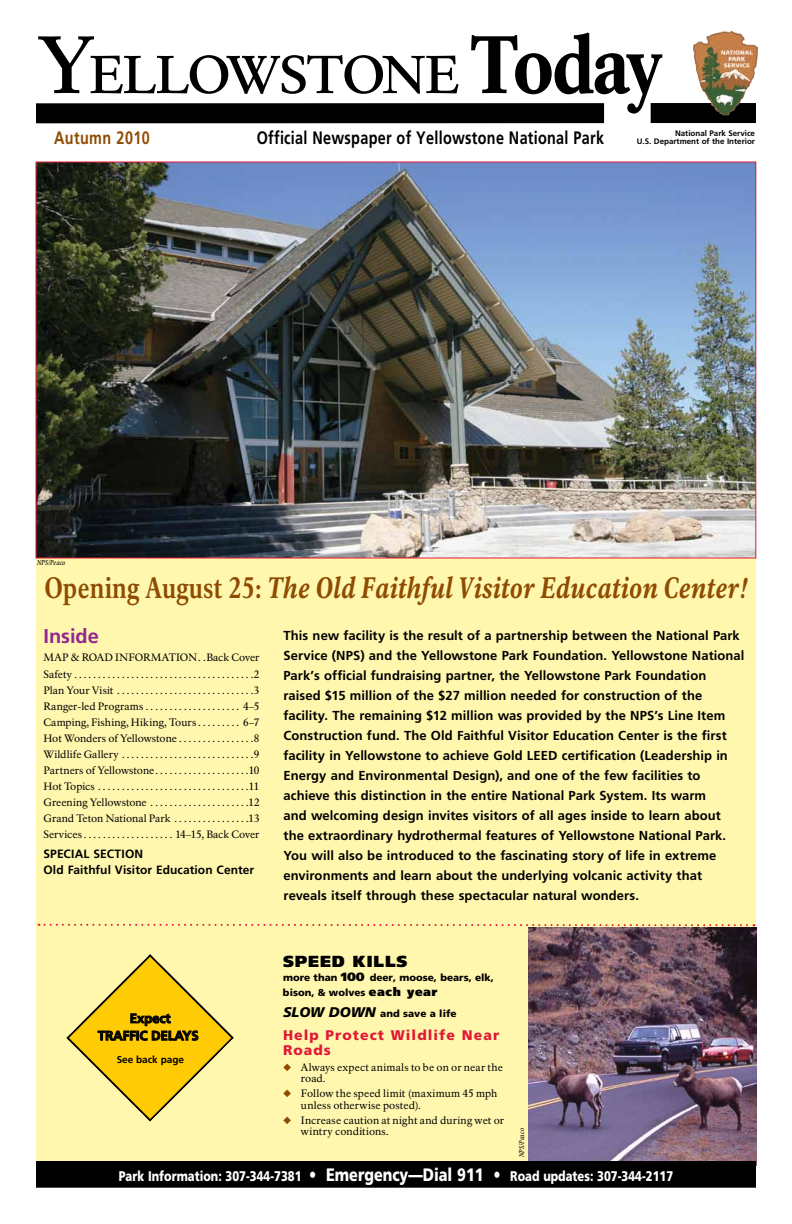
<style>
.page{position:relative;width:792px;height:1224px;background:#fff}
.page>*{position:absolute;margin:0;border:0;box-sizing:border-box;transform-origin:0 0}
.t1{font:500 52.5px "NPS Rawlinson OT";letter-spacing:-.03em;color:#000}
.t2{font:italic 800 29px "NPS Rawlinson OT Cond";color:#8f4b02;scale:.93 1}
.t3{font:700 20px "Frutiger LT Std";color:#92278f}
.t4{font:700 18px "Frutiger LT Std";letter-spacing:.02em;color:#000;scale:.8 1}
.t5{font:700 18px "Frutiger LT Std";letter-spacing:.03em;color:#8f4b02;scale:.8 1}
.t6{font:900 16px "Frutiger LT Std";letter-spacing:.05em;color:#000}
.t7{font:900 14px "Frutiger LT Std";color:#fff;scale:.8 1}
.t8{font:900 14px/15px "Frutiger LT Std";letter-spacing:.075em;color:#e11837}
.t9{font:700 13.1px/17.3px "Frutiger LT Std";color:#000;text-align:center}
.t10{font:700 13px/20px "Frutiger LT Std";letter-spacing:.005em;color:#000}
.t11{font:700 12px/15.5px "Frutiger LT Std";letter-spacing:.005em;color:#000}
.t12{font:10.5px/16px "NPS Rawlinson OT";letter-spacing:.005em;color:#000}
.t13{font:900 10px/14.4px "Frutiger LT Std";color:#000}
.t14{font:700 10px "Frutiger LT Std";color:#000}
.t15{font:700 8px/8px "Frutiger LT Std";color:#000;text-align:right}
.t16{font:italic 7px "NPS Rawlinson OT Cond";color:#000}
.s1{font-size:80px}
.s2{font-family:"NPS Rawlinson OT Cond";font-weight:800;font-size:80px}
.s3{font-weight:700;font-style:normal}
.s4{font-size:12px}
.s5{font-style:italic;font-size:14px}
.s6{color:#8f4b02}
.s7{font-size:18px}
</style>
<div class="page">
<div style="left:36px;top:103px;width:568px;height:20px;background:#000"></div>
<div style="left:651px;top:103px;width:105px;height:20px;background:#000"></div>
<img style="left:693px;top:31px;width:65px;height:84px">
<div style="left:36px;top:558px;width:720px;height:603px;background:#fff7ae"></div>
<svg style="left:39px;top:923px;width:715px;height:4px"></svg>
<svg style="left:66px;top:954px;width:168px;height:168px"></svg>
<img style="left:528px;top:927px;width:228px;height:234px">
<div style="left:37px;top:1162px;width:718px;height:25px;background:#000"></div>
<div style="left:36px;top:1161px;width:720px;height:27px;border:2px solid #000"></div>
<img style="left:38px;top:164px;width:716px;height:392px">
<h1 class="t1" style="left:37px;top:43px;width:628px"><span class="s1">Y</span>ELLOWSTONE <span class="s2">Today</span></h1>
<h3 class="t5" style="left:54px;top:127px;width:121px">Autumn 2010</h3>
<h3 class="t4" style="left:257px;top:127px;width:436px">Official Newspaper of Yellowstone National Park</h3>
<p class="t15" style="left:637px;top:129px;width:120px">National Park Service<br>U.S. Department of the Interior</p>
<p class="t16" style="left:37px;top:559px;width:30px">NPS/Peaco</p>
<h2 class="t2" style="left:44px;top:571px;width:758px"><span class="s3">Opening August 25:</span> The Old Faithful Visitor Education Center!</h2>
<h3 class="t3" style="left:44px;top:624px;width:57px">Inside</h3>
<p class="t12" style="left:44px;top:649px;width:218px;line-height:17.4px">MAP &amp; ROAD INFORMATION . Back Cover<br>Safety ......................................2</p>
<p class="t12" style="left:44px;top:683px;width:218px;text-align:justify">Plan Your Visit . ........................... 3<br>Ranger-led Programs . ................... 4–5<br>Camping, Fishing, Hiking, Tours . . . . . . . . . 6–7<br>Hot Wonders of Yellowstone . . . . . . . . . . . . . . . 8<br>Wildlife Gallery . .......................... 9<br>Partners of Yellowstone . . . . . . . . . . . . . . . . . . . 10<br>Hot Topics . .............................. 11<br>Greening Yellowstone . ................... 12<br>Grand Teton National Park . . . . . . . . . . . . . . . 13<br>Services...................14–15, Back Cover</p>
<p class="t11" style="left:44px;top:846px;width:212px">SPECIAL SECTION<br>Old Faithful Visitor Education Center</p>
<p class="t9" style="left:98px;top:1010px;width:102px">Expect<br>TRAFFIC DELAYS</p>
<p class="t14" style="left:117px;top:1054px;width:69px">See back page</p>
<p class="t10" style="left:284px;top:625px;width:462px">This new facility is the result of a partnership between the National Park Service (NPS) and the Yellowstone Park Foundation. Yellowstone National Park’s official fundraising partner, the Yellowstone Park Foundation raised $15 million of the $27 million needed for construction of the facility. The remaining $12 million was provided by the NPS’s Line Item Construction fund. The Old Faithful Visitor Education Center is the first facility in Yellowstone to achieve Gold LEED certification (Leadership in Energy and Environmental Design), and one of the few facilities to achieve this distinction in the entire National Park System. Its warm<br>and welcoming design invites visitors of all ages inside to learn about the extraordinary hydrothermal features of Yellowstone National Park.<br>You will also be introduced to the fascinating story of life in extreme environments and learn about the underlying volcanic activity that reveals itself through these spectacular natural wonders.</p>
<p class="t6" style="left:283px;top:952px;width:126px">SPEED KILLS</p>
<p class="t13" style="left:283px;top:971px;width:212px">more than <span class="s4">100</span> deer, moose, bears, elk, bison, &amp; wolves <span class="s4">each year</span></p>
<p class="t13" style="left:283px;top:1006px;width:175px"><span class="s5">SLOW DOWN</span> and save a life</p>
<p class="t8" style="left:283px;top:1027px;width:218px">Help Protect Wildlife Near<br>Roads</p>
<p class="t12" style="left:301px;top:1061px;width:203px;line-height:11.5px;text-indent:-18px"><span class="s6">◆</span> Always expect animals to be on or near the road.</p>
<p class="t12" style="left:301px;top:1088px;width:198px;line-height:11.5px;text-indent:-18px"><span class="s6">◆</span> Follow the speed limit (maximum 45 mph unless otherwise posted).</p>
<p class="t12" style="left:301px;top:1114px;width:205px;line-height:11.5px;text-indent:-18px"><span class="s6">◆</span> Increase caution at night and during wet or wintry conditions.</p>
<p class="t16" style="left:518px;top:1157px;width:31px;rotate:-90deg">NPS/Peaco</p>
<p class="t7" style="left:119px;top:1168px;width:695px">Park Information: 307-344-7381 <span class="s7">• Emergency—Dial 911 •</span> Road updates: 307-344-2117</p>
</div>
